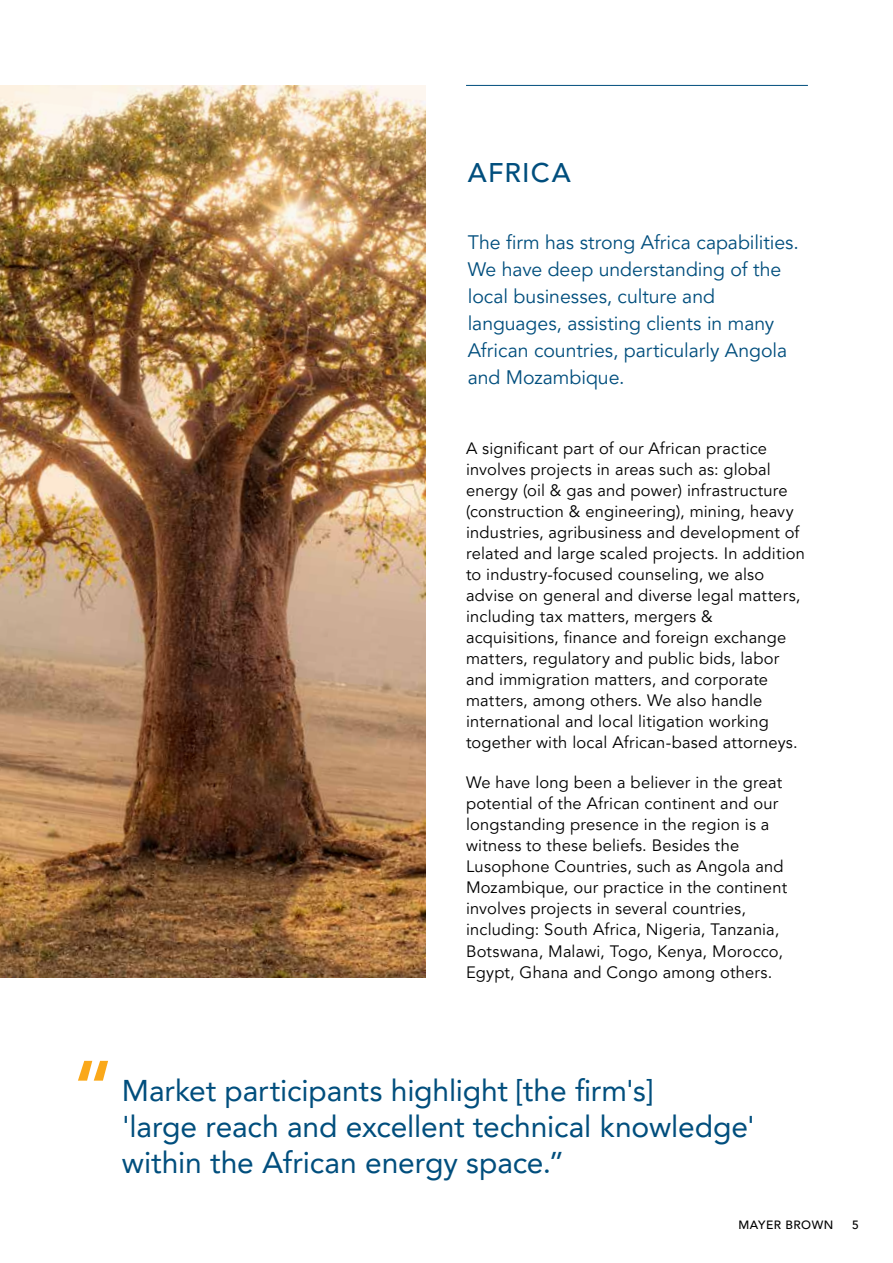
<style>
.page{position:relative;width:893px;height:1263px;background:#fff}
.page>*{position:absolute;margin:0;border:0;box-sizing:border-box;transform-origin:0 0}
.t1{font:800 75px "Avenir LT Pro";color:#faa819}
.t2{font:30px/36px "Avenir LT Pro";letter-spacing:-.005em;color:#004e7d}
.t3{font:500 27px "Avenir LT Pro";letter-spacing:.05em;color:#004e7d}
.t4{font:19.5px/27px "Avenir LT Pro";letter-spacing:-.005em;color:#004e7d}
.t5{font:16.5px/21px "Avenir LT Pro";letter-spacing:.01em;color:#000}
.t6{font:500 12px "Avenir LT Pro";letter-spacing:.045em;color:#000}
</style>
<div class="page">
<hr style="left:466px;top:85px;width:342px;height:1px;background:#004e7d">
<img style="left:0;top:86px;width:425px;height:891px">
<h3 class="t3" style="left:468px;top:157px;width:104px">AFRICA</h3>
<p class="t4" style="left:468px;top:229px;width:333px">The firm has strong Africa capabilities.<br>We have deep understanding of the local businesses, culture and languages, assisting clients in many African countries, particularly Angola and Mozambique.</p>
<p class="t5" style="left:466px;top:438px;width:340px">A significant part of our African practice involves projects in areas such as: global energy (oil &amp; gas and power) infrastructure (construction &amp; engineering), mining, heavy industries, agribusiness and development of related and large scaled projects. In addition to industry-focused counseling, we also advise on general and diverse legal matters, including tax matters, mergers &amp; acquisitions, finance and foreign exchange matters, regulatory and public bids, labor and immigration matters, and corporate matters, among others. We also handle international and local litigation working together with local African-based attorneys.</p>
<p class="t5" style="left:466px;top:772px;width:323px">We have long been a believer in the great potential of the African continent and our longstanding presence in the region is a witness to these beliefs. Besides the Lusophone Countries, such as Angola and Mozambique, our practice in the continent involves projects in several countries, including: South Africa, Nigeria, Tanzania, Botswana, Malawi, Togo, Kenya, Morocco, Egypt, Ghana and Congo among others.</p>
<h1 class="t1" style="left:74px;top:1043px;width:40px">“</h1>
<h2 class="t2" style="left:122px;top:1072px;width:635px">Market participants highlight [the firm's]<br>'large reach and excellent technical knowledge' within the African energy space.”</h2>
<p class="t6" style="left:738px;top:1218px;width:96px">MAYER BROWN</p>
<p class="t6" style="left:852px;top:1218px;width:8px">5</p>
</div>
